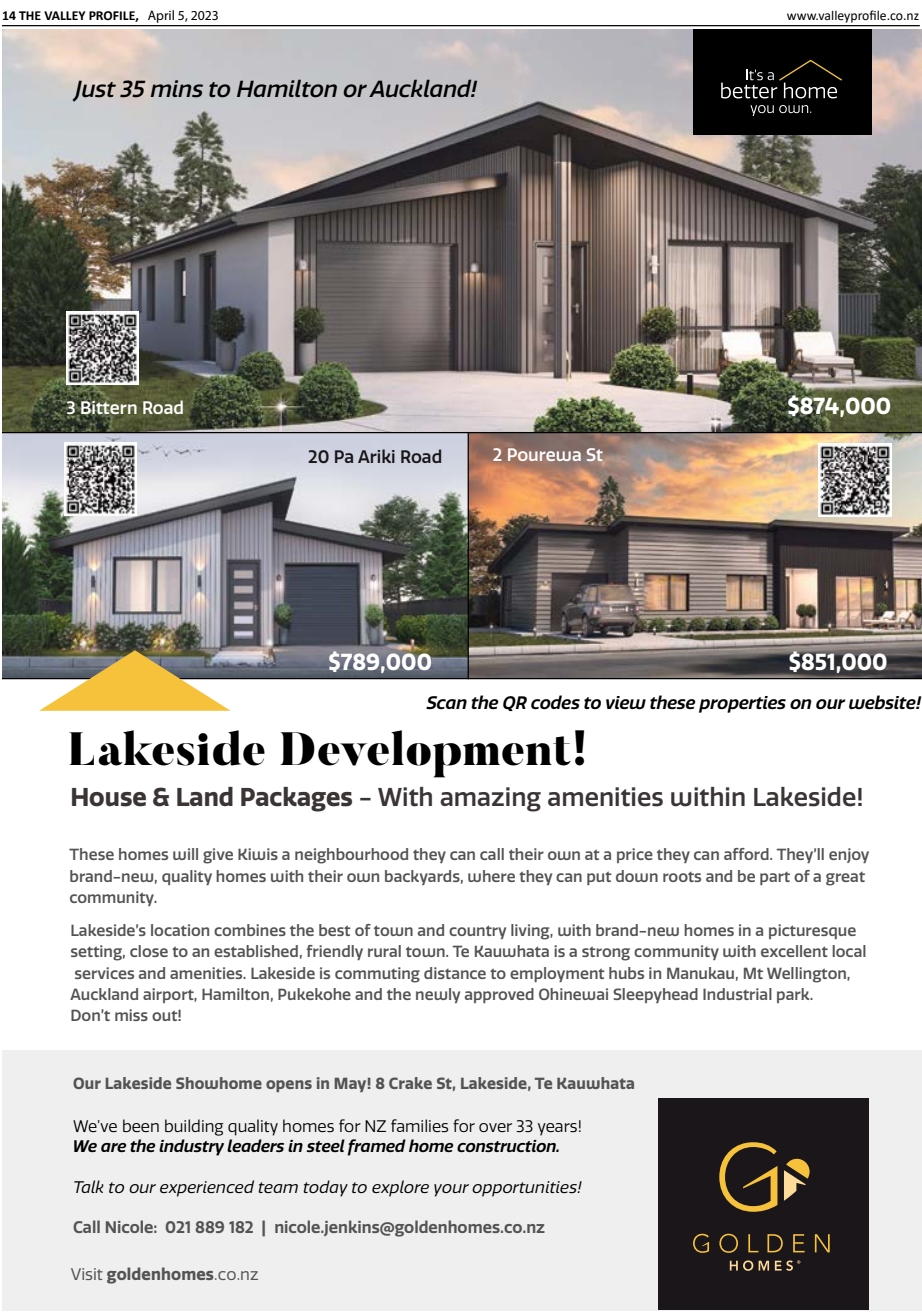
<style>
.page{position:relative;width:922px;height:1312px;background:#fff}
.page>*{position:absolute;margin:0;border:0;box-sizing:border-box;transform-origin:0 0}
.t1{font:900 46.38px "Butler";color:#000}
.t2{font:500 25.12px "Quatro";color:#3a3435}
.t3{font:italic 500 22.62px "Quatro";color:#000}
.t4{font:700 22.62px "Quatro";color:#fff}
.t5{font:italic 600 17.5px "Quatro";color:#000}
.t6{font:500 17.5px "Quatro";color:#fff}
.t7{font:500 17.5px "Quatro";color:#171517}
.t8{font:16.25px "Quatro";color:#000}
.t9{font:italic 16.25px "Quatro";letter-spacing:.01em;color:#000}
.t10{font:italic 600 16.25px "Quatro";color:#000}
.t11{font:600 16.25px "Quatro";color:#545353}
.t12{font:16.25px "Quatro";color:#545353}
.t13{font:500 15.62px/21.4px "Quatro";color:#545353}
.t14{font:700 15.62px "Quatro";letter-spacing:.01em;color:#545353}
.t15{font:700 13.75px "Calibri";color:#000}
.t16{font:13.75px "Calibri";color:#000}
.s1{font-family:"Myriad Pro";font-weight:400}
.s2{font-weight:700}
</style>
<div class="page">
<hr style="left:2px;top:25px;width:917px;height:1px;background:#000">
<img style="left:2px;top:29px;width:919px;height:403px">
<div style="left:2px;top:1049px;width:919px;height:260px;background:#efefef"></div>
<div style="left:658px;top:1098px;width:210px;height:211px;background:#1a1619"></div>
<svg style="left:719px;top:1233px;width:18px;height:19px"></svg>
<svg style="left:748px;top:1234px;width:10px;height:17px"></svg>
<svg style="left:767px;top:1234px;width:15px;height:17px"></svg>
<svg style="left:793px;top:1234px;width:11px;height:17px"></svg>
<svg style="left:814px;top:1234px;width:15px;height:17px"></svg>
<svg style="left:729px;top:1260px;width:39px;height:10px"></svg>
<svg style="left:693px;top:1233px;width:15px;height:19px"></svg>
<svg style="left:719px;top:1142px;width:58px;height:69px"></svg>
<svg style="left:784px;top:1158px;width:25px;height:42px"></svg>
<svg style="left:774px;top:1260px;width:26px;height:10px"></svg>
<div style="left:693px;top:29px;width:178px;height:105px;background:#000"></div>
<svg style="left:721px;top:59px;width:121px;height:39px"></svg>
<svg style="left:750px;top:105px;width:23px;height:11px"></svg>
<svg style="left:779px;top:105px;width:32px;height:8px"></svg>
<img style="left:2px;top:433px;width:465px;height:245px">
<img style="left:468px;top:433px;width:453px;height:245px">
<img style="left:66px;top:311px;width:73px;height:73px">
<img style="left:65px;top:443px;width:72px;height:73px">
<img style="left:818px;top:443px;width:72px;height:73px">
<hr style="left:2px;top:432px;width:919px;height:1px;background:#000">
<hr style="left:2px;top:678px;width:919px;height:1px;background:#000">
<svg style="left:39px;top:650px;width:191px;height:60px;background:#c2aa67"></svg>
<hr style="left:467px;top:432px;width:1px;height:247px;background:#000">
<p class="t15" style="left:2px;top:5px;width:218px">14 THE VALLEY PROFILE, <span class="s1">April 5, 2023</span></p>
<p class="t16" style="left:786px;top:5px;width:134px">www.valleyprofile.co.nz</p>
<h3 class="t3" style="left:75px;top:76px;width:403px">Just 35 mins to Hamilton or Auckland!</h3>
<p class="t6" style="left:66px;top:398px;width:119px">3 Bittern Road</p>
<h3 class="t4" style="left:787px;top:392px;width:105px">$874,000</h3>
<p class="t7" style="left:308px;top:447px;width:136px">20 Pa Ariki Road</p>
<p class="t6" style="left:493px;top:444px;width:112px">2 Pourewa St</p>
<h3 class="t4" style="left:328px;top:648px;width:105px">$789,000</h3>
<h3 class="t4" style="left:788px;top:648px;width:100px">$851,000</h3>
<p class="t5" style="left:426px;top:692px;width:495px">Scan the QR codes to view these properties on our website!</p>
<h1 class="t1" style="left:68px;top:719px;width:522px">Lakeside Development!</h1>
<h2 class="t2" style="left:70px;top:782px;width:794px"><span class="s2">House &amp; Land Packages</span> - With amazing amenities within Lakeside!</h2>
<p class="t13" style="left:69px;top:844px;width:801px">These homes will give Kiwis a neighbourhood they can call their own at a price they can afford. They’ll enjoy brand-new, quality homes with their own backyards, where they can put down roots and be part of a great community.</p>
<p class="t13" style="left:70px;top:919px;width:797px">Lakeside’s location combines the best of town and country living, with brand-new homes in a picturesque setting, close to an established, friendly rural town. Te Kauwhata is a strong community with excellent local services and amenities. Lakeside is commuting distance to employment hubs in Manukau, Mt Wellington, Auckland airport, Hamilton, Pukekohe and the newly approved Ohinewai Sleepyhead Industrial park.<br>Don’t miss out!</p>
<p class="t14" style="left:73px;top:1074px;width:563px">Our Lakeside Showhome opens in May! 8 Crake St, Lakeside, Te Kauwhata</p>
<p class="t8" style="left:73px;top:1116px;width:510px">We’ve been building quality homes for NZ families for over 33 years!</p>
<p class="t10" style="left:73px;top:1136px;width:489px">We are the industry leaders in steel framed home construction.</p>
<p class="t9" style="left:73px;top:1177px;width:510px">Talk to our experienced team today to explore your opportunities!</p>
<p class="t11" style="left:73px;top:1217px;width:473px">Call Nicole: 021 889 182 | nicole.jenkins@goldenhomes.co.nz</p>
<p class="t12" style="left:71px;top:1264px;width:189px">Visit <span class="s2">goldenhomes</span>.co.nz</p>
</div>
